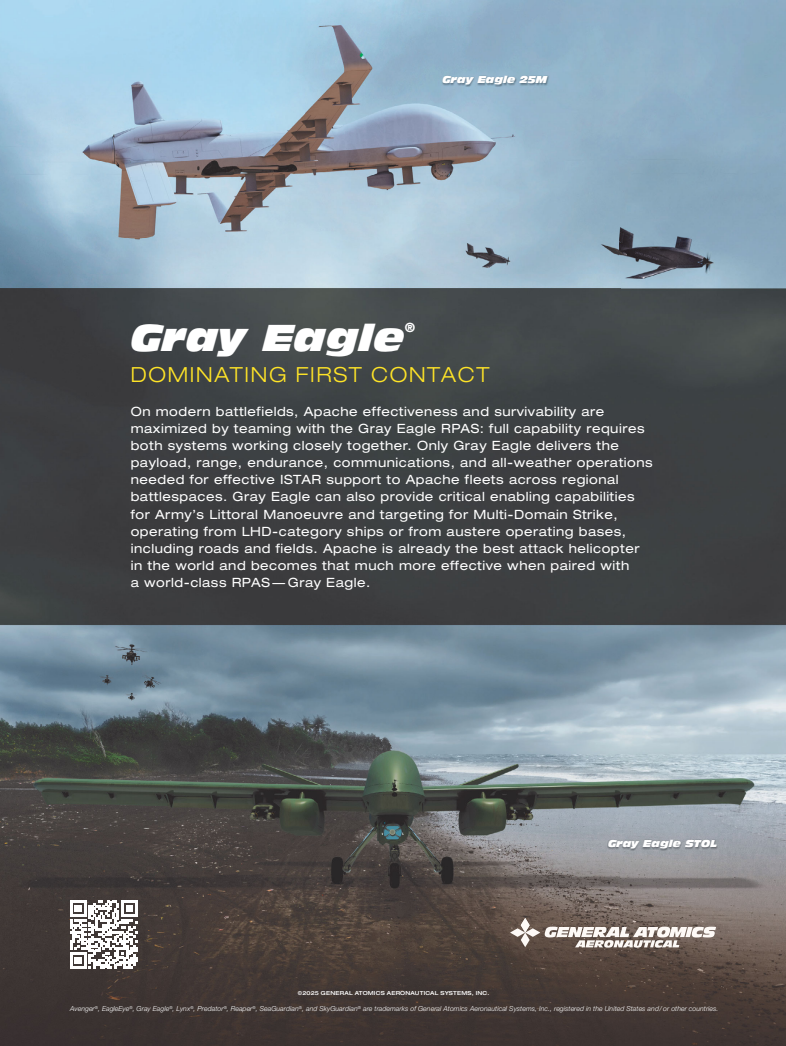
<style>
.page{position:relative;width:786px;height:1046px;background:#fff}
.page>*{position:absolute;margin:0;border:0;box-sizing:border-box;transform-origin:0 0}
.t1{font:italic 36.6px "Antique Olive Std Nord";color:#fff}
.t2{font:300 expanded 20.7px "Helvetica Neue LT Pro";letter-spacing:.08em;color:#ffe427}
.t3{font:italic 12.8px "Antique Olive Std Nord";color:#fff}
.t4{font:expanded 12.7px/17.1px "Helvetica Neue LT Pro";letter-spacing:.04em;color:#fff}
.t5{font:italic 9.8px "Antique Olive Std Nord";color:#fff}
.t6{font:italic 300 6.9px "Helvetica Neue LT Pro";letter-spacing:.01em;color:#fff}
.t7{font:500 expanded 5.5px "Helvetica Neue LT Pro";letter-spacing:.035em;color:#fff}
</style>
<div class="page">
<img style="left:0;top:0;width:785px;height:1046px">
<svg style="left:510px;top:918px;width:205px;height:30px"></svg>
<svg style="left:70px;top:901px;width:68px;height:67px"></svg>
<img style="left:606px;top:839px;width:111px;height:12px">
<img style="left:441px;top:75px;width:107px;height:12px">
<p class="t5" style="left:442px;top:74px;width:106px">Gray Eagle 25M</p>
<h1 class="t1" style="left:131px;top:317px;width:275px">Gray Eagle</h1>
<p class="t3" style="left:404px;top:320px;width:12px">®</p>
<h2 class="t2" style="left:131px;top:367px;width:360px">DOMINATING FIRST CONTACT</h2>
<p class="t4" style="left:131px;top:405px;width:523px">On modern battlefields, Apache effectiveness and survivability are maximized by teaming with the Gray Eagle RPAS: full capability requires both systems working closely together. Only Gray Eagle delivers the payload, range, endurance, communications, and all-weather operations needed for effective ISTAR support to Apache fleets across regional battlespaces. Gray Eagle can also provide critical enabling capabilities for Army’s Littoral Manoeuvre and targeting for Multi-Domain Strike, operating from LHD-category ships or from austere operating bases, including roads and fields. Apache is already the best attack helicopter in the world and becomes that much more effective when paired with<br>a world-class RPAS — Gray Eagle.</p>
<p class="t7" style="left:298px;top:991px;width:193px">©2025 GENERAL ATOMICS AERONAUTICAL SYSTEMS, INC.</p>
<p class="t5" style="left:607px;top:838px;width:111px">Gray Eagle STOL</p>
<p class="t6" style="left:70px;top:1006px;width:649px">Avenger<sup>®</sup>, EagleEye<sup>®</sup>, Gray Eagle<sup>®</sup>, Lynx<sup>®</sup>, Predator<sup>®</sup>, Reaper<sup>®</sup>, SeaGuardian<sup>®</sup>, and SkyGuardian<sup>®</sup> are trademarks of General Atomics Aeronautical Systems, Inc., registered in the United States and / or other countries.</p>
</div>
